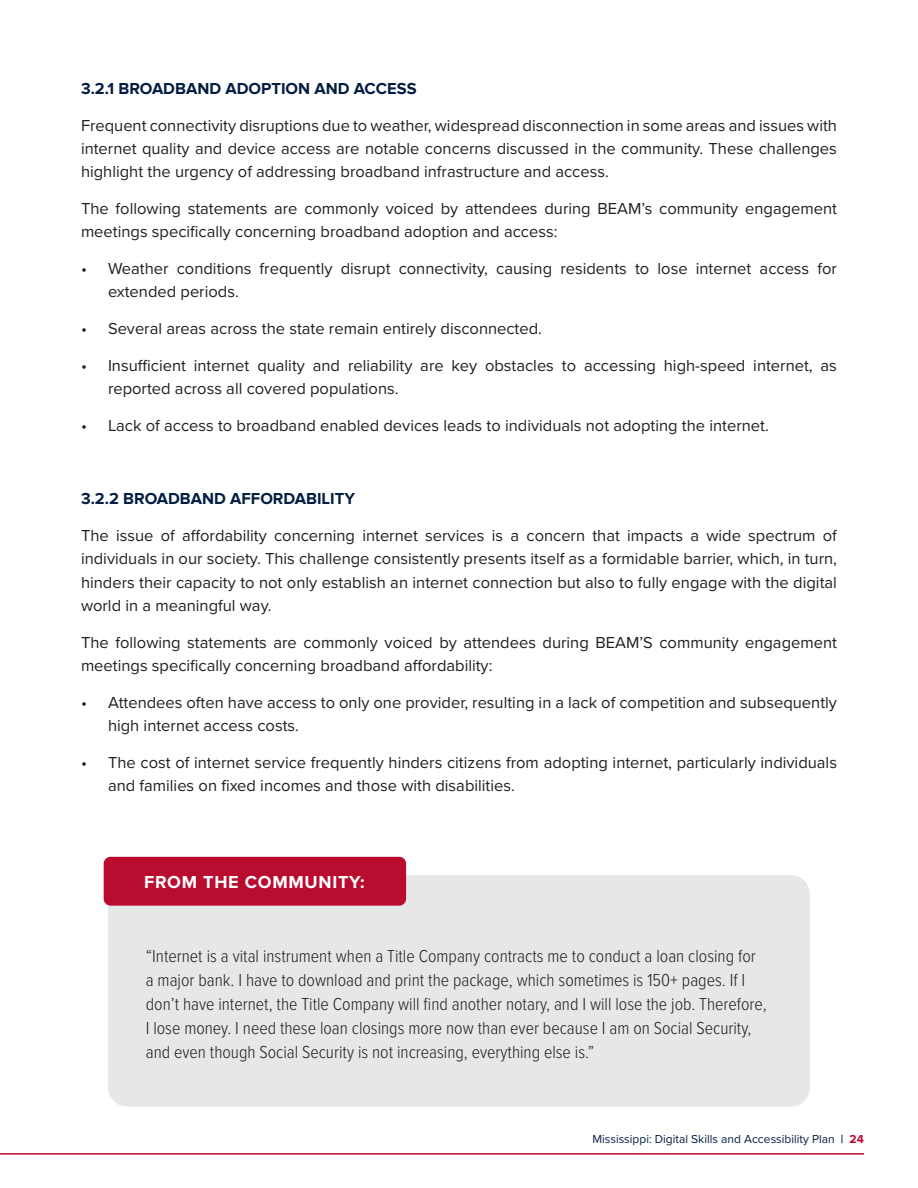
<style>
.page{position:relative;width:918px;height:1188px;background:#fff}
.page>*{position:absolute;margin:0;border:0;box-sizing:border-box;transform-origin:0 0}
.t1{font:300 18px/24px "Proxima Nova Cond";color:#231f20}
.t2{font:700 18px "Proxima Nova";letter-spacing:.04em;color:#fff}
.Body{font:16.5px/23.2px "Proxima Nova";color:#231f20}
.Body-2{font:700 16.5px "Proxima Nova";color:#041e42}
.t3{font:12px "Proxima Nova";color:#041e42}
.s1{font-weight:600}
.s2{font-weight:700;color:#ba0c2f}
</style>
<div class="page">
<hr style="left:0;top:1153px;width:864px;height:2px;background:#ba0c2f">
<div style="left:107px;top:874px;width:704px;height:234px;background:#e6e7e9;border-radius:20px"></div>
<div style="left:105px;top:872px;width:708px;height:238px;border:3px solid #fff;border-radius:20px"></div>
<div style="left:104px;top:857px;width:302px;height:49px;background:#ba0c2f;border-radius:7px"></div>
<p class="Body-2" style="left:81px;top:79px;width:337px">3.2.1 BROADBAND ADOPTION AND ACCESS</p>
<p class="Body" style="left:81px;top:113px;width:758px;text-align:justify">Frequent connectivity disruptions due to weather, widespread disconnection in some areas and issues with internet quality and device access are notable concerns discussed in the community. These challenges highlight the urgency of addressing broadband infrastructure and access.</p>
<p class="Body" style="left:81px;top:196px;width:758px">The following statements are commonly voiced by attendees during BEAM’s community engagement meetings specifically concerning broadband adoption and access:</p>
<p class="Body" style="left:108px;top:256px;width:731px;text-indent:-27px">• Weather conditions frequently disrupt connectivity, causing residents to lose internet access for extended periods.</p>
<p class="Body" style="left:81px;top:316px;width:463px">• Several areas across the state remain entirely disconnected.</p>
<p class="Body" style="left:108px;top:353px;width:731px;text-indent:-27px">• Insufficient internet quality and reliability are key obstacles to accessing high-speed internet, as reported across all covered populations.</p>
<p class="Body" style="left:81px;top:413px;width:689px">• Lack of access to broadband enabled devices leads to individuals not adopting the internet.</p>
<p class="Body-2" style="left:81px;top:489px;width:276px">3.2.2 BROADBAND AFFORDABILITY</p>
<p class="Body" style="left:81px;top:523px;width:758px;text-align:justify">The issue of affordability concerning internet services is a concern that impacts a wide spectrum of individuals in our society. This challenge consistently presents itself as a formidable barrier, which, in turn, hinders their capacity to not only establish an internet connection but also to fully engage with the digital world in a meaningful way.</p>
<p class="Body" style="left:81px;top:630px;width:757px">The following statements are commonly voiced by attendees during BEAM’S community engagement meetings specifically concerning broadband affordability:</p>
<p class="Body" style="left:108px;top:690px;width:730px;text-indent:-27px">• Attendees often have access to only one provider, resulting in a lack of competition and subsequently high internet access costs.</p>
<p class="Body" style="left:108px;top:750px;width:731px;text-indent:-27px">• The cost of internet service frequently hinders citizens from adopting internet, particularly individuals and families on fixed incomes and those with disabilities.</p>
<p class="t2" style="left:144px;top:872px;width:222px">FROM THE COMMUNITY:</p>
<p class="t1" style="left:146px;top:943px;width:623px">“Internet is a vital instrument when a Title Company contracts me to conduct a loan closing for a major bank. I have to download and print the package, which sometimes is 150+ pages. If I don’t have internet, the Title Company will find another notary, and I will lose the job. Therefore, I lose money. I need these loan closings more now than ever because I am on Social Security, and even though Social Security is not increasing, everything else is.”</p>
<p class="t3" style="left:592px;top:1130px;width:273px">Mississippi: Digital Skills and Accessibility Plan <span class="s1">|</span> <span class="s2">24</span></p>
</div>
